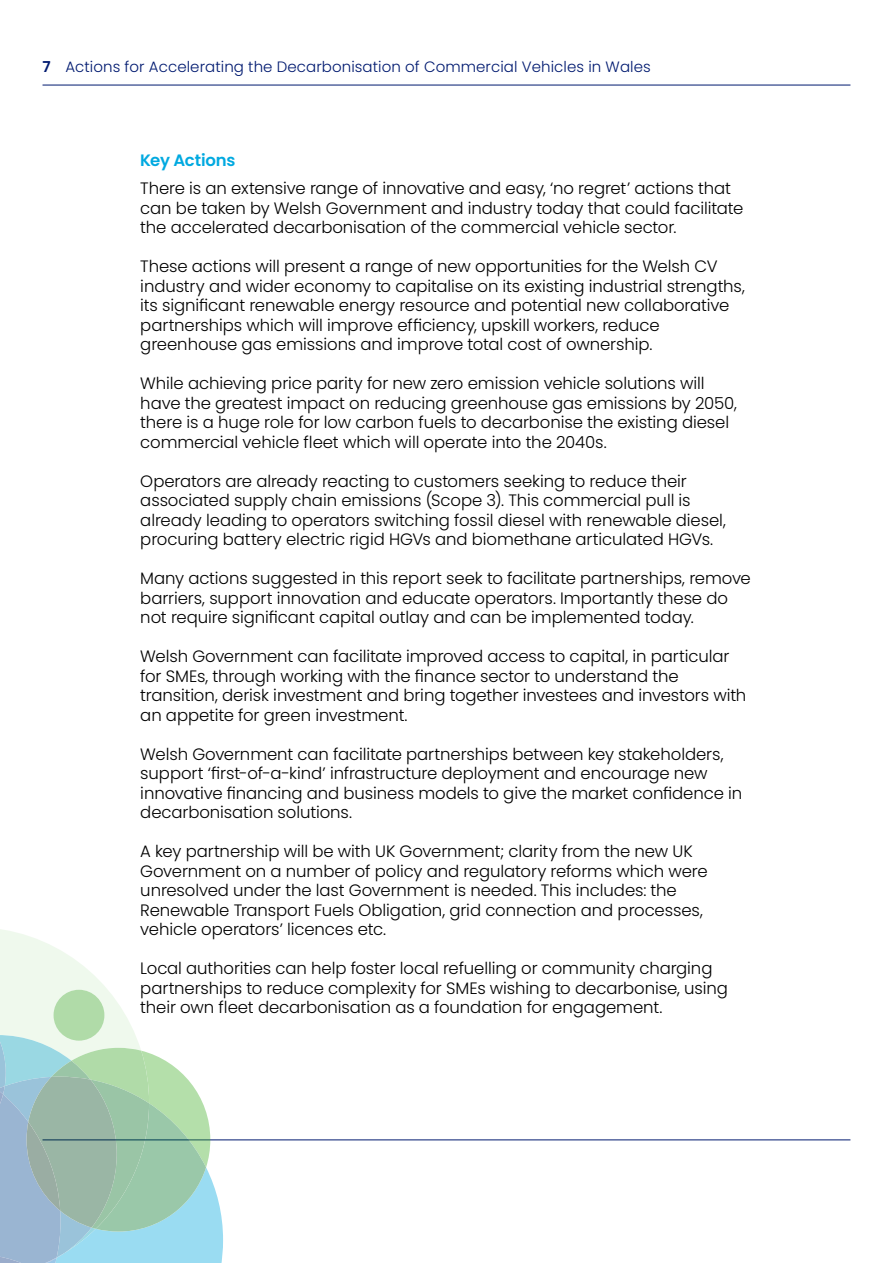
<style>
.page{position:relative;width:893px;height:1263px;background:#fff}
.page>*{position:absolute;margin:0;border:0;box-sizing:border-box;transform-origin:0 0}
.t1{font:300 16.5px/19.5px "Poppins";letter-spacing:-.005em;color:#000}
.t2{font:600 16.5px "Poppins";letter-spacing:-.01em;color:#00a9e0}
.t3{font:300 15px "Poppins";letter-spacing:.005em;color:#001a70}
.s1{font-weight:600}
</style>
<div class="page">
<hr style="left:43px;top:85px;width:807px;height:1px;background:#001a70">
<hr style="left:43px;top:1139px;width:807px;height:1px;background:#001a70">
<svg style="left:0;top:929px;width:223px;height:334px"></svg>
<p class="t3" style="left:43px;top:58px;width:610px"><span class="s1">7</span> Actions for Accelerating the Decarbonisation of Commercial Vehicles in Wales</p>
<p class="t2" style="left:140px;top:151px;width:97px">Key Actions</p>
<p class="t1" style="left:140px;top:179px;width:605px">There is an extensive range of innovative and easy, ‘no regret’ actions that can be taken by Welsh Government and industry today that could facilitate the accelerated decarbonisation of the commercial vehicle sector.</p>
<p class="t1" style="left:140px;top:257px;width:606px">These actions will present a range of new opportunities for the Welsh CV industry and wider economy to capitalise on its existing industrial strengths, its significant renewable energy resource and potential new collaborative partnerships which will improve efficiency, upskill workers, reduce greenhouse gas emissions and improve total cost of ownership.</p>
<p class="t1" style="left:140px;top:374px;width:598px">While achieving price parity for new zero emission vehicle solutions will have the greatest impact on reducing greenhouse gas emissions by 2050, there is a huge role for low carbon fuels to decarbonise the existing diesel commercial vehicle fleet which will operate into the 2040s.</p>
<p class="t1" style="left:140px;top:471px;width:587px">Operators are already reacting to customers seeking to reduce their associated supply chain emissions (Scope 3). This commercial pull is already leading to operators switching fossil diesel with renewable diesel, procuring battery electric rigid HGVs and biomethane articulated HGVs.</p>
<p class="t1" style="left:140px;top:569px;width:612px">Many actions suggested in this report seek to facilitate partnerships, remove barriers, support innovation and educate operators. Importantly these do not require significant capital outlay and can be implemented today.</p>
<p class="t1" style="left:140px;top:647px;width:608px">Welsh Government can facilitate improved access to capital, in particular for SMEs, through working with the finance sector to understand the transition, derisk investment and bring together investees and investors with an appetite for green investment.</p>
<p class="t1" style="left:140px;top:744px;width:603px">Welsh Government can facilitate partnerships between key stakeholders, support ‘first-of-a-kind’ infrastructure deployment and encourage new innovative financing and business models to give the market confidence in decarbonisation solutions.</p>
<p class="t1" style="left:140px;top:842px;width:569px">A key partnership will be with UK Government; clarity from the new UK Government on a number of policy and regulatory reforms which were unresolved under the last Government is needed. This includes: the Renewable Transport Fuels Obligation, grid connection and processes, vehicle operators’ licences etc.</p>
<p class="t1" style="left:140px;top:959px;width:589px">Local authorities can help foster local refuelling or community charging partnerships to reduce complexity for SMEs wishing to decarbonise, using their own fleet decarbonisation as a foundation for engagement.</p>
</div>
